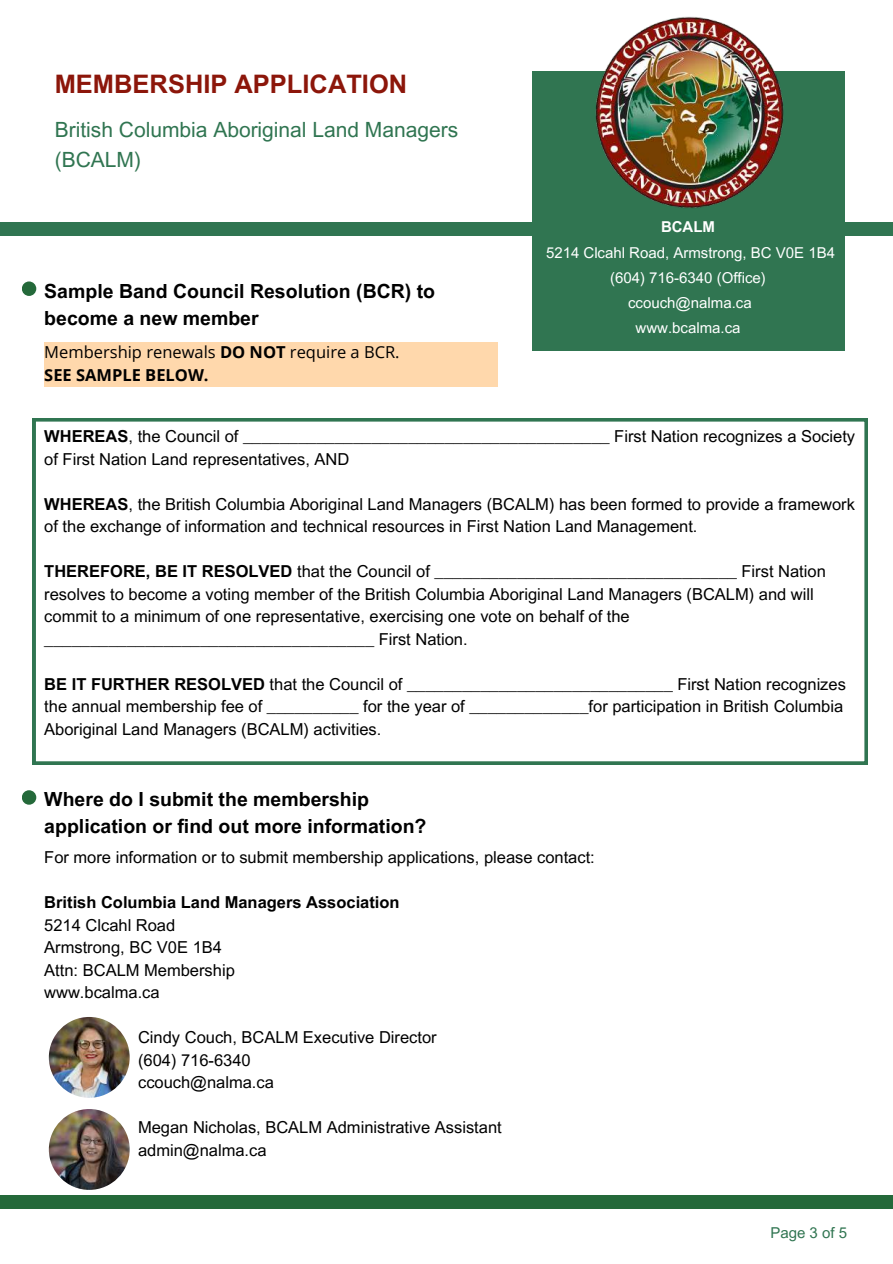
<style>
.page{position:relative;width:893px;height:1264px;background:#fff}
.page>*{position:absolute;margin:0;border:0;box-sizing:border-box;transform-origin:0 0}
.t1{font:700 25.5px "Arial MT Pro";color:#8c160a}
.t2{font:21px/29.2px "Arial MT Pro";color:#307551}
.t3{font:700 19.5px/27px "Arial MT Pro";color:#000}
.t4{font:16.5px/22.5px "Arial MT Pro";color:#000}
.t5{font:16.5px/22.5px "Open Sans";color:#000}
.t6{font:700 16.5px "Arial MT Pro";color:#000}
.t7{font:15px/25px "Open Sans";color:#fff;text-align:center}
.t8{font:15px/25px "Arial MT Pro";color:#fff;text-align:center}
.t9{font:15px "Arial MT Pro";color:#307551}
.t10{font:700 15px "Arial MT Pro";color:#fff}
.s1{font-weight:700}
</style>
<div class="page">
<div style="left:0;top:1194px;width:892px;height:14px;background:#24693a"></div>
<div style="left:22px;top:790px;width:14px;height:14px;background:#24693a;border-radius:50%"></div>
<svg style="left:33px;top:418px;width:834px;height:346px"></svg>
<img style="left:49px;top:1016px;width:81px;height:81px;border-radius:50%">
<img style="left:49px;top:1108px;width:81px;height:81px;border-radius:50%">
<div style="left:22px;top:281px;width:14px;height:15px;background:#24693a;border-radius:50%"></div>
<div style="left:44px;top:343px;width:453px;height:44px;background:#ffd8ac"></div>
<div style="left:0;top:222px;width:892px;height:14px;background:#307551"></div>
<div style="left:532px;top:71px;width:312px;height:279px;background:#307551"></div>
<img style="left:595px;top:16px;width:189px;height:192px">
<h1 class="t1" style="left:55px;top:75px;width:354px">MEMBERSHIP APPLICATION</h1>
<p class="t2" style="left:55px;top:118px;width:405px">British Columbia Aboriginal Land Managers (BCALM)</p>
<p class="t3" style="left:44px;top:279px;width:392px">Sample Band Council Resolution (BCR) to become a new member</p>
<p class="t5" style="left:44px;top:340px;width:357px">Membership renewals <span class="s1">DO NOT</span> require a BCR.<br><span class="s1">SEE SAMPLE BELOW.</span></p>
<p class="t10" style="left:661px;top:221px;width:56px">BCALM</p>
<p class="t8" style="left:546px;top:242px;width:290px">5214 Clcahl Road, Armstrong, BC V0E 1B4 (604) 716-6340 (Office)<br>ccouch@nalma.ca<br>www.bcalma.ca</p>
<p class="t7" style="left:546px;top:241px;width:290px">5214 Clcahl Road, Armstrong, BC V0E 1B4 (604) 716-6340 (Office)<br>ccouch@nalma.ca<br>www.bcalma.ca</p>
<p class="t4" style="left:44px;top:427px;width:812px"><span class="s1">WHEREAS</span>, the Council of ________________________________________ First Nation recognizes a Society of First Nation Land representatives, AND</p>
<p class="t4" style="left:44px;top:495px;width:812px"><span class="s1">WHEREAS</span>, the British Columbia Aboriginal Land Managers (BCALM) has been formed to provide a framework of the exchange of information and technical resources in First Nation Land Management.</p>
<p class="t4" style="left:44px;top:562px;width:783px"><span class="s1">THEREFORE, BE IT RESOLVED</span> that the Council of _________________________________ First Nation resolves to become a voting member of the British Columbia Aboriginal Land Managers (BCALM) and will commit to a minimum of one representative, exercising one vote on behalf of the ____________________________________ First Nation.</p>
<p class="t4" style="left:44px;top:675px;width:803px"><span class="s1">BE IT FURTHER RESOLVED</span> that the Council of _____________________________ First Nation recognizes the annual membership fee of __________ for the year of _____________for participation in British Columbia<br>Aboriginal Land Managers (BCALM) activities.</p>
<p class="t3" style="left:44px;top:788px;width:384px">Where do I submit the membership application or find out more information?</p>
<p class="t4" style="left:44px;top:848px;width:552px">For more information or to submit membership applications, please contact:</p>
<p class="t6" style="left:44px;top:896px;width:357px">British Columbia Land Managers Association</p>
<p class="t4" style="left:44px;top:915px;width:192px">5214 Clcahl Road<br>Armstrong, BC V0E 1B4<br>Attn: BCALM Membership www.bcalma.ca</p>
<p class="t4" style="left:138px;top:1028px;width:300px">Cindy Couch, BCALM Executive Director (604) 716-6340<br>ccouch@nalma.ca</p>
<p class="t4" style="left:138px;top:1118px;width:365px">Megan Nicholas, BCALM Administrative Assistant admin@nalma.ca</p>
<p class="t9" style="left:770px;top:1226px;width:78px">Page 3 of 5</p>
</div>
